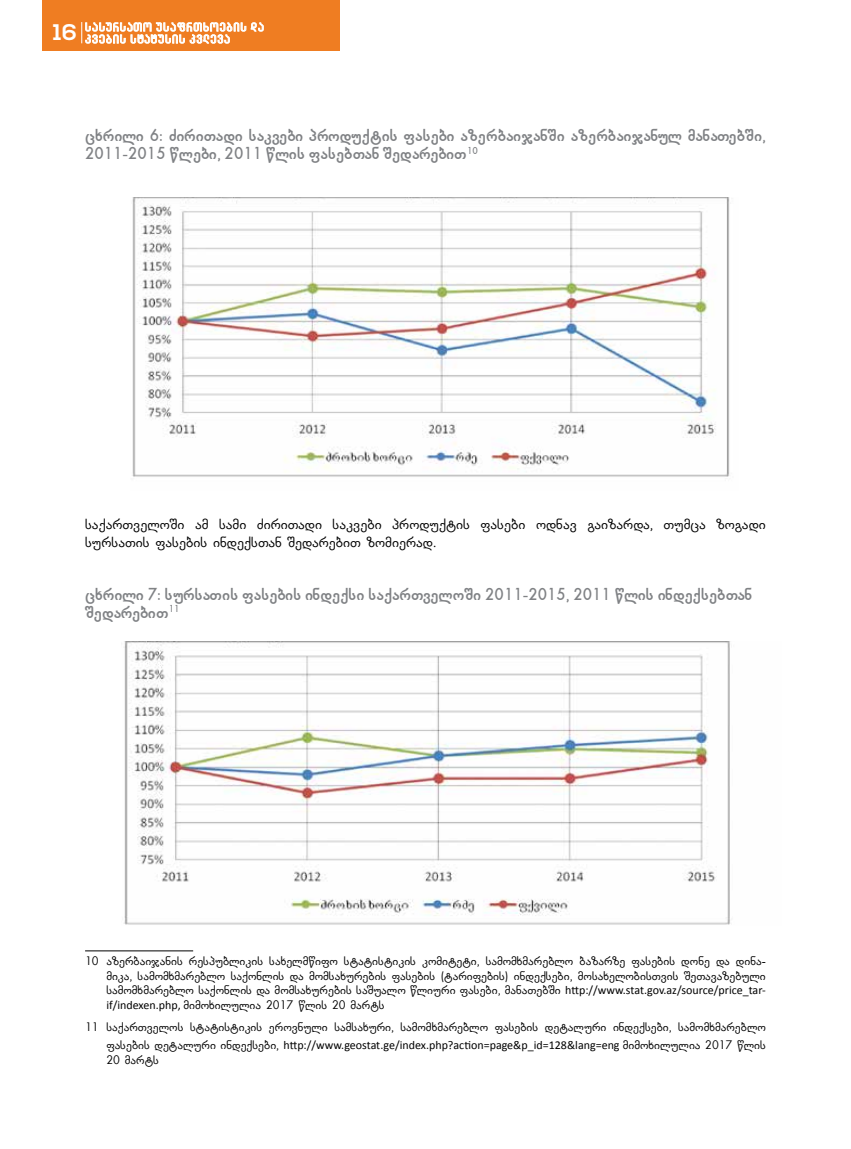
<style>
.page{position:relative;width:851px;height:1149px;background:#fff}
.page>*{position:absolute;margin:0;border:0;box-sizing:border-box;transform-origin:0 0}
.t1{font:16.5px/18.1px "WSGE Bold";color:#808285}
.t2{font:14.25px/18px "WSGE";color:#000}
.t3{font:12px/14.4px "WSGE";color:#000;text-align:justify}
.t4{font:12px "Calibri";color:#000}
.t5{font:12px/12px "LGV Bebas Neue";letter-spacing:.075em;color:#fff;scale:1.25 1}
.s1{font-family:"Calibri"}
.s2{font-family:"WSGE"}
</style>
<div class="page">
<div style="left:43px;top:0;width:297px;height:51px;background:#ef7d22"></div>
<svg style="left:81px;top:22px;width:183px;height:22px"></svg>
<hr style="left:85px;top:950px;width:108px;height:1px;background:#000">
<img style="left:132px;top:198px;width:598px;height:279px">
<img style="left:124px;top:641px;width:606px;height:283px">
<p class="t5" style="left:53px;top:21px;width:170px;text-indent:32px">SASURSATO USAFRTXOEBIS DA<br><sup>16</sup> KVEBIS STATUSIS KVLEVA</p>
<h1 class="t1" style="left:85px;top:127px;width:682px">CXRILI 6: ZIRITADI SAKVEBI PRODUQTIS FASEBI AZERBAIJANSI AZERBAIJANUL MANATEBSI,<br>2011-2015 WLEBI, 2011 WLIS FASEBTAN SEDAREBIT<sup>10</sup></h1>
<p class="t2" style="left:85px;top:515px;width:682px">SAQARTVELOSI AM SAMI ZIRITADI SAKVEBI PRODUQTIS FASEBI ODNAV GAIZARDA, TUMCA ZOGADI<br>SURSATIS FASEBIS INDEQSTAN SEDAREBIT ZOMIERAD.</p>
<h1 class="t1" style="left:85px;top:585px;width:668px">CXRILI 7: SURSATIS FASEBIS INDEQSI SAQARTVELOSI 2011-2015, 2011 WLIS INDEQSEBTAN<br>SEDAREBIT<sup>11</sup></h1>
<p class="t3" style="left:106px;top:954px;width:661px;text-indent:-21px">10 AZERBAIJANIS RESPUBLIKIS SAXELMWIFO STATISTIKIS KOMITETI, SAMOMXMAREBLO BAZARZE FASEBIS DONE DA DINA-MIKA, SAMOMXMAREBLO SAQONLIS DA MOMSAXUREBIS FASEBIS (TARIFEBIS) INDEQSEBI, MOSAXELOBISTVIS SETAVAZEBULI SAMOMXMAREBLO SAQONLIS DA MOMSAXUREBIS SASUALO WLIURI FASEBI, MANATEBSI <span class="s1">http://www.stat.gov.az/source/price_tar&shy;if/indexen.php,</span> MIMOXILULIA 2017 WLIS 20 MARTS</p>
<p class="t3" style="left:85px;top:1020px;width:682px">11 SAQARTVELOS STATISTIKIS EROVNULI SAMSAXURI, SAMOMXMAREBLO FASEBIS DETALURI INDEQSEBI, SAMOMXMAREBLO</p>
<p class="t4" style="left:106px;top:1037px;width:661px"><span class="s2">FASEBIS DETALURI INDEQSEBI,</span> http://www.geostat.ge/index.php?action=page&amp;p_id=128&amp;lang=eng <span class="s2">MIMOXILULIA 2017 WLIS</span></p>
<p class="t3" style="left:106px;top:1052px;width:54px">20 MARTS</p>
</div>
